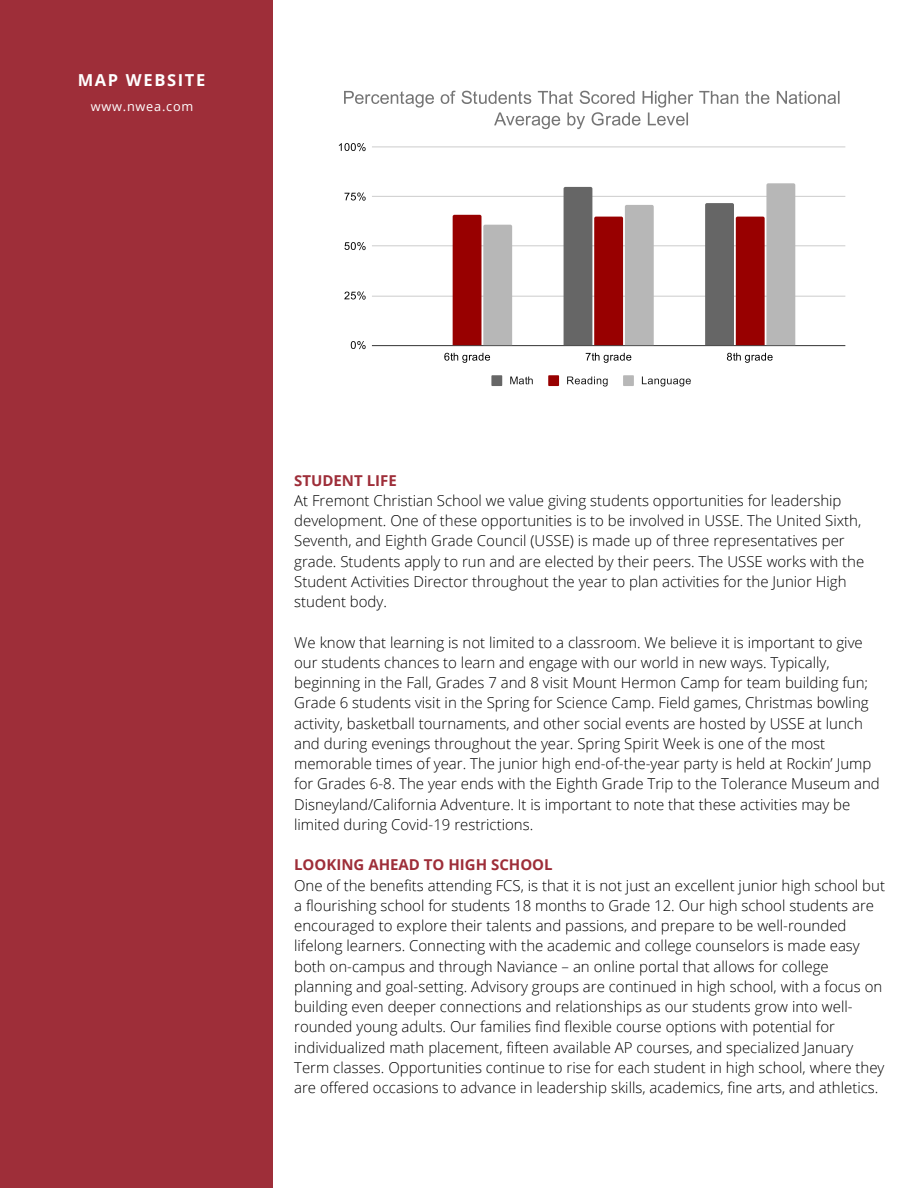
<style>
.page{position:relative;width:918px;height:1188px;background:#fff}
.page>*{position:absolute;margin:0;border:0;box-sizing:border-box;transform-origin:0 0}
.t1{font:700 16.5px "Open Sans";letter-spacing:.1em;color:#fff}
.t2{font:300 15px/20.2px "Open Sans";color:#000}
.t3{font:700 15px "Open Sans";color:#9e2e39}
.t4{font:12.75px "Open Sans";letter-spacing:.06em;color:#fff}
</style>
<div class="page">
<div style="left:0;top:0;width:273px;height:1188px;background:#9e2e39"></div>
<hr style="left:372px;top:345px;width:473px;height:1px;background:#333">
<hr style="left:372px;top:296px;width:473px;height:1px;background:#ccc">
<hr style="left:372px;top:245px;width:473px;height:1px;background:#ccc">
<hr style="left:372px;top:196px;width:473px;height:1px;background:#ccc">
<hr style="left:372px;top:146px;width:473px;height:1px;background:#ccc">
<svg style="left:453px;top:215px;width:59px;height:130px;background:#ac6363"></svg>
<svg style="left:564px;top:187px;width:90px;height:158px;background:#9d7474"></svg>
<svg style="left:705px;top:183px;width:90px;height:162px;background:#a47f7f"></svg>
<svg style="left:351px;top:341px;width:15px;height:8px"></svg>
<svg style="left:344px;top:292px;width:22px;height:8px"></svg>
<svg style="left:344px;top:242px;width:22px;height:8px"></svg>
<svg style="left:345px;top:193px;width:21px;height:8px"></svg>
<svg style="left:339px;top:143px;width:27px;height:8px"></svg>
<svg style="left:444px;top:353px;width:46px;height:10px"></svg>
<svg style="left:586px;top:353px;width:45px;height:10px"></svg>
<svg style="left:727px;top:353px;width:46px;height:10px"></svg>
<div style="left:491px;top:375px;width:11px;height:11px;background:#666"></div>
<svg style="left:510px;top:377px;width:23px;height:7px"></svg>
<div style="left:548px;top:375px;width:11px;height:11px;background:#980000"></div>
<svg style="left:567px;top:377px;width:41px;height:10px"></svg>
<div style="left:623px;top:375px;width:11px;height:11px;background:#b7b7b7"></div>
<svg style="left:642px;top:377px;width:49px;height:10px"></svg>
<svg style="left:344px;top:91px;width:496px;height:38px"></svg>
<p class="t1" style="left:78px;top:69px;width:129px">MAP WEBSITE</p>
<p class="t4" style="left:91px;top:98px;width:104px">www.nwea.com</p>
<p class="t3" style="left:294px;top:470px;width:104px">STUDENT LIFE</p>
<p class="t2" style="left:294px;top:490px;width:572px">At Fremont Christian School we value giving students opportunities for leadership development. One of these opportunities is to be involved in USSE. The United Sixth, Seventh, and Eighth Grade Council (USSE) is made up of three representatives per grade. Students apply to run and are elected by their peers. The USSE works with the Student Activities Director throughout the year to plan activities for the Junior High student body.</p>
<p class="t2" style="left:294px;top:632px;width:587px">We know that learning is not limited to a classroom. We believe it is important to give our students chances to learn and engage with our world in new ways. Typically, beginning in the Fall, Grades 7 and 8 visit Mount Hermon Camp for team building fun; Grade 6 students visit in the Spring for Science Camp. Field games, Christmas bowling activity, basketball tournaments, and other social events are hosted by USSE at lunch and during evenings throughout the year. Spring Spirit Week is one of the most memorable times of year. The junior high end-of-the-year party is held at Rockin’ Jump for Grades 6-8. The year ends with the Eighth Grade Trip to the Tolerance Museum and Disneyland/California Adventure. It is important to note that these activities may be limited during Covid-19 restrictions.</p>
<p class="t3" style="left:294px;top:854px;width:260px">LOOKING AHEAD TO HIGH SCHOOL</p>
<p class="t2" style="left:294px;top:875px;width:592px">One of the benefits attending FCS, is that it is not just an excellent junior high school but a flourishing school for students 18 months to Grade 12. Our high school students are encouraged to explore their talents and passions, and prepare to be well-rounded lifelong learners. Connecting with the academic and college counselors is made easy both on-campus and through Naviance – an online portal that allows for college planning and goal-setting. Advisory groups are continued in high school, with a focus on building even deeper connections and relationships as our students grow into well&shy;rounded young adults. Our families find flexible course options with potential for individualized math placement, fifteen available AP courses, and specialized January Term classes. Opportunities continue to rise for each student in high school, where they are offered occasions to advance in leadership skills, academics, fine arts, and athletics.</p>
</div>
